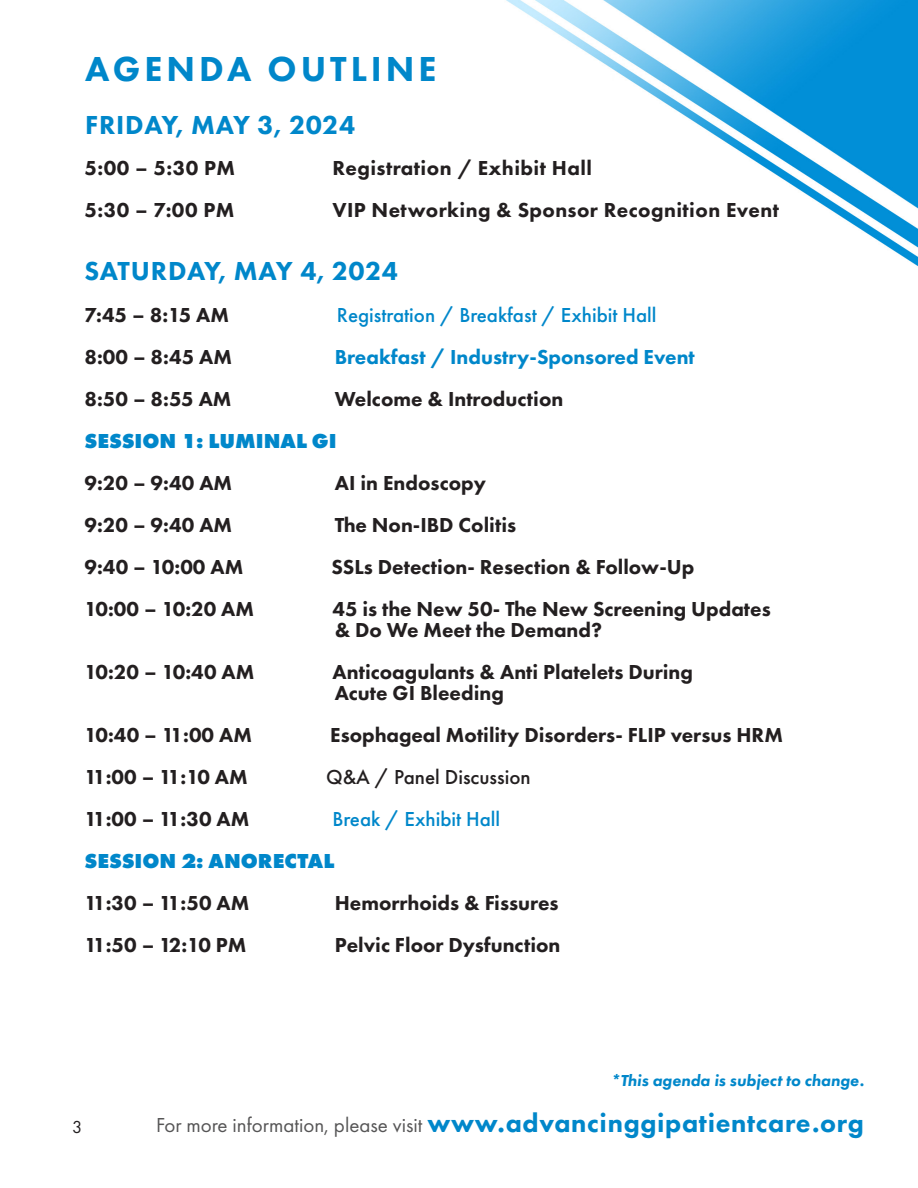
<style>
.page{position:relative;width:918px;height:1188px;background:#fff}
.page>*{position:absolute;margin:0;border:0;box-sizing:border-box;transform-origin:0 0}
.GALA{font:800 36px "Futura PT";letter-spacing:.11em;color:#0087ca}
.GALA-2{font:800 27px "Futura PT";letter-spacing:.02em;color:#0087ca}
.t1{font:800 21px/21px "Futura PT";color:#231f20}
.t2{font:800 21px "Futura PT";letter-spacing:.02em;color:#231f20}
.t3{font:21px "Futura PT";color:#565556}
.t4{font:500 21px "Futura PT";color:#0087ca}
.t5{font:800 21px "Futura PT";color:#0087ca}
.t6{font:800 21px "Futura PT";color:#0087ca}
.t7{font:500 21px "Futura PT";color:#231f20}
.t8{font:18px "Futura PT";color:#231f20}
.t9{font:italic 800 16.5px "Futura PT";color:#0087ca}
.s1{font-weight:800;font-size:27px;color:#0087ca}
</style>
<div class="page">
<img style="left:506px;top:0;width:412px;height:267px">
<p class="GALA" style="left:85px;top:47px;width:353px">AGENDA OUTLINE</p>
<p class="GALA-2" style="left:85px;top:108px;width:272px">FRIDAY, MAY 3, 2024</p>
<p class="t1" style="left:84px;top:157px;width:152px">5:00 – 5:30 PM</p>
<p class="t2" style="left:332px;top:155px;width:261px">Registration / Exhibit Hall</p>
<p class="t1" style="left:84px;top:199px;width:151px">5:30 – 7:00 PM</p>
<p class="t2" style="left:332px;top:197px;width:448px">VIP Networking &amp; Sponsor Recognition Event</p>
<p class="GALA-2" style="left:85px;top:254px;width:315px">SATURDAY, MAY 4, 2024</p>
<p class="t1" style="left:84px;top:304px;width:146px">7:45 – 8:15 AM</p>
<p class="t4" style="left:337px;top:303px;width:321px">Registration / Breakfast / Exhibit Hall</p>
<p class="t1" style="left:84px;top:346px;width:149px">8:00 – 8:45 AM</p>
<p class="t6" style="left:335px;top:344px;width:362px">Breakfast / Industry-Sponsored Event</p>
<p class="t1" style="left:84px;top:388px;width:149px">8:50 – 8:55 AM</p>
<p class="t1" style="left:335px;top:388px;width:230px">Welcome &amp; Introduction</p>
<p class="t5" style="left:84px;top:428px;width:254px">SESSION 1: LUMINAL GI</p>
<p class="t1" style="left:84px;top:472px;width:149px">9:20 – 9:40 AM</p>
<p class="t1" style="left:335px;top:472px;width:153px">AI in Endoscopy</p>
<p class="t1" style="left:84px;top:514px;width:149px">9:20 – 9:40 AM</p>
<p class="t1" style="left:335px;top:514px;width:183px">The Non-IBD Colitis</p>
<p class="t1" style="left:84px;top:556px;width:160px">9:40 – 10:00 AM</p>
<p class="t1" style="left:331px;top:556px;width:365px">SSLs Detection- Resection &amp; Follow-Up</p>
<p class="t1" style="left:84px;top:598px;width:171px">10:00 – 10:20 AM</p>
<p class="t1" style="left:332px;top:598px;width:440px">45 is the New 50- The New Screening Updates &amp; Do We Meet the Demand?</p>
<p class="t1" style="left:84px;top:661px;width:171px">10:20 – 10:40 AM</p>
<p class="t1" style="left:333px;top:661px;width:362px">Anticoagulants &amp; Anti Platelets During<br>Acute GI Bleeding</p>
<p class="t1" style="left:84px;top:724px;width:169px">10:40 – 11:00 AM</p>
<p class="t1" style="left:330px;top:724px;width:454px">Esophageal Motility Disorders- FLIP versus HRM</p>
<p class="t1" style="left:84px;top:766px;width:165px">11:00 – 11:10 AM</p>
<p class="t7" style="left:326px;top:765px;width:206px">Q&amp;A / Panel Discussion</p>
<p class="t1" style="left:84px;top:808px;width:166px">11:00 – 11:30 AM</p>
<p class="t4" style="left:333px;top:807px;width:169px">Break / Exhibit Hall</p>
<p class="t5" style="left:84px;top:848px;width:252px">SESSION 2: ANORECTAL</p>
<p class="t1" style="left:84px;top:892px;width:166px">11:30 – 11:50 AM</p>
<p class="t1" style="left:335px;top:892px;width:225px">Hemorrhoids &amp; Fissures</p>
<p class="t1" style="left:84px;top:934px;width:163px">11:50 – 12:10 PM</p>
<p class="t1" style="left:335px;top:934px;width:227px">Pelvic Floor Dysfunction</p>
<p class="t8" style="left:72px;top:1116px;width:12px">3</p>
<p class="t9" style="left:611px;top:1070px;width:255px">*This agenda is subject to change.</p>
<p class="t3" style="left:156px;top:1112px;width:709px">For more information, please visit <span class="s1">www.advancinggipatientcare.org</span></p>
</div>
